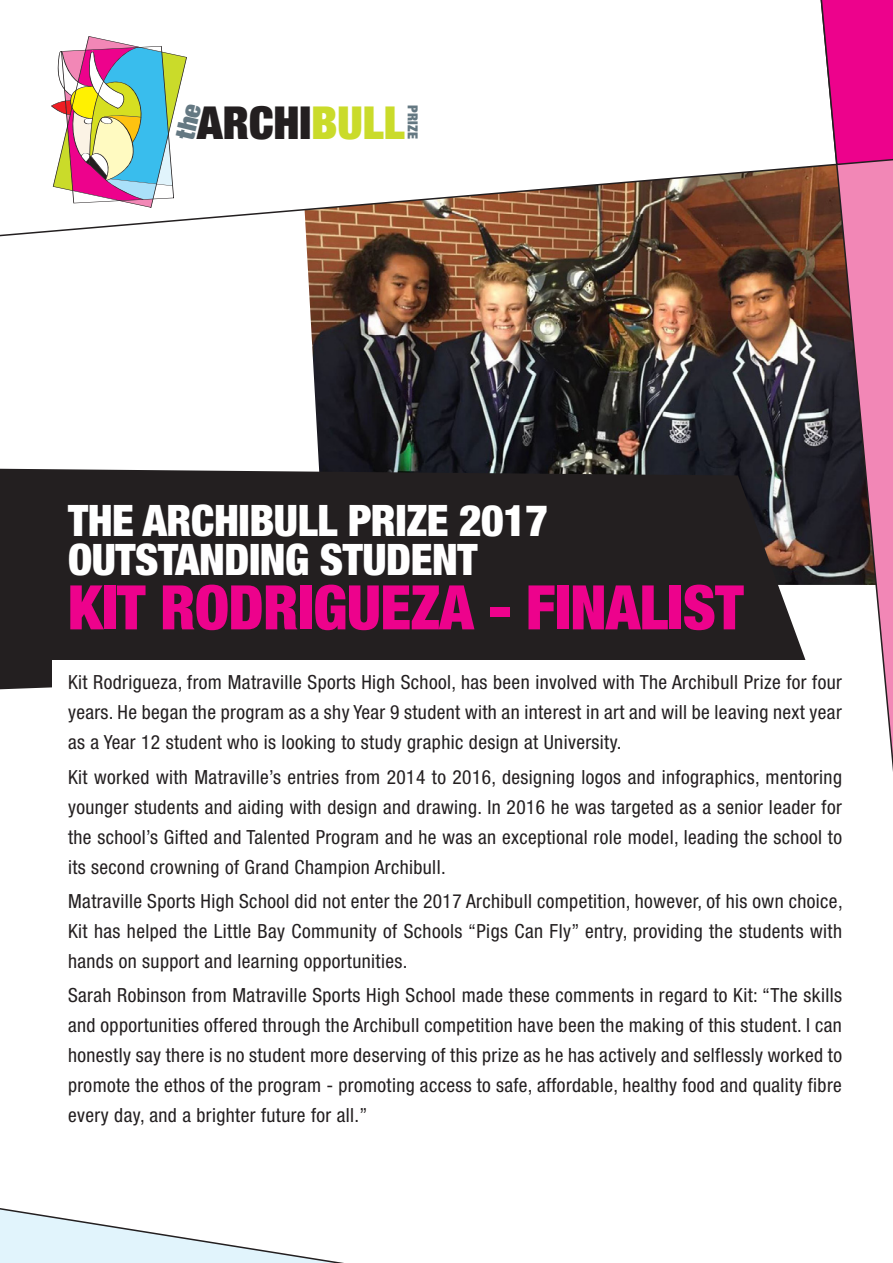
<style>
.page{position:relative;width:893px;height:1263px;background:#fff}
.page>*{position:absolute;margin:0;border:0;box-sizing:border-box;transform-origin:0 0}
.t1{font:900 condensed 61.5px "Helvetica Neue";letter-spacing:-.01em;color:#ed028c}
.t2{font:900 expanded 45.6px "Helvetica Neue";color:#231f20}
.t3{font:900 condensed 43.5px/39px "Helvetica Neue";letter-spacing:-.01em;color:#fff}
.body_text{font:condensed 19.5px/30px "Helvetica Neue";letter-spacing:.02em;color:#231f20;text-align:justify}
.t4{font:900 expanded 13.95px "Helvetica Neue";letter-spacing:.01em;color:#647882}
.s1{color:#cadb2a}
</style>
<div class="page">
<svg style="left:0;top:1208px;width:344px;height:55px"></svg>
<img style="left:0;top:165px;width:818px;height:525px">
<svg style="left:818px;top:165px;width:75px;height:607px"></svg>
<svg style="left:819px;top:0;width:74px;height:166px;background:#e82397"></svg>
<div style="left:53px;top:660px;width:809px;height:373px;background:#fff"></div>
<svg style="left:51px;top:36px;width:151px;height:172px"></svg>
<p class="t2" style="left:197px;top:93px;width:210px">ARCHI<span class="s1">BULL</span></p>
<p class="t4" style="left:422px;top:105px;width:35px;rotate:90deg">PRIZE</p>
<p class="t3" style="left:68px;top:501px;width:482px">THE ARCHIBULL PRIZE 2017<br>OUTSTANDING STUDENT</p>
<p class="t1" style="left:68px;top:570px;width:677px">KIT RODRIGUEZA - FINALIST</p>
<p class="body_text" style="left:68px;top:667px;width:775px">Kit Rodrigueza, from Matraville Sports High School, has been involved with The Archibull Prize for four years. He began the program as a shy Year 9 student with an interest in art and will be leaving next year as a Year 12 student who is looking to study graphic design at University.</p>
<p class="body_text" style="left:68px;top:762px;width:775px">Kit worked with Matraville’s entries from 2014 to 2016, designing logos and infographics, mentoring younger students and aiding with design and drawing. In 2016 he was targeted as a senior leader for the school’s Gifted and Talented Program and he was an exceptional role model, leading the school to its second crowning of Grand Champion Archibull.</p>
<p class="body_text" style="left:68px;top:886px;width:776px">Matraville Sports High School did not enter the 2017 Archibull competition, however, of his own choice, Kit has helped the Little Bay Community of Schools “Pigs Can Fly” entry, providing the students with hands on support and learning opportunities.</p>
<p class="body_text" style="left:68px;top:980px;width:775px">Sarah Robinson from Matraville Sports High School made these comments in regard to Kit: “The skills and opportunities offered through the Archibull competition have been the making of this student. I can honestly say there is no student more deserving of this prize as he has actively and selflessly worked to promote the ethos of the program - promoting access to safe, affordable, healthy food and quality fibre every day, and a brighter future for all.”</p>
</div>
